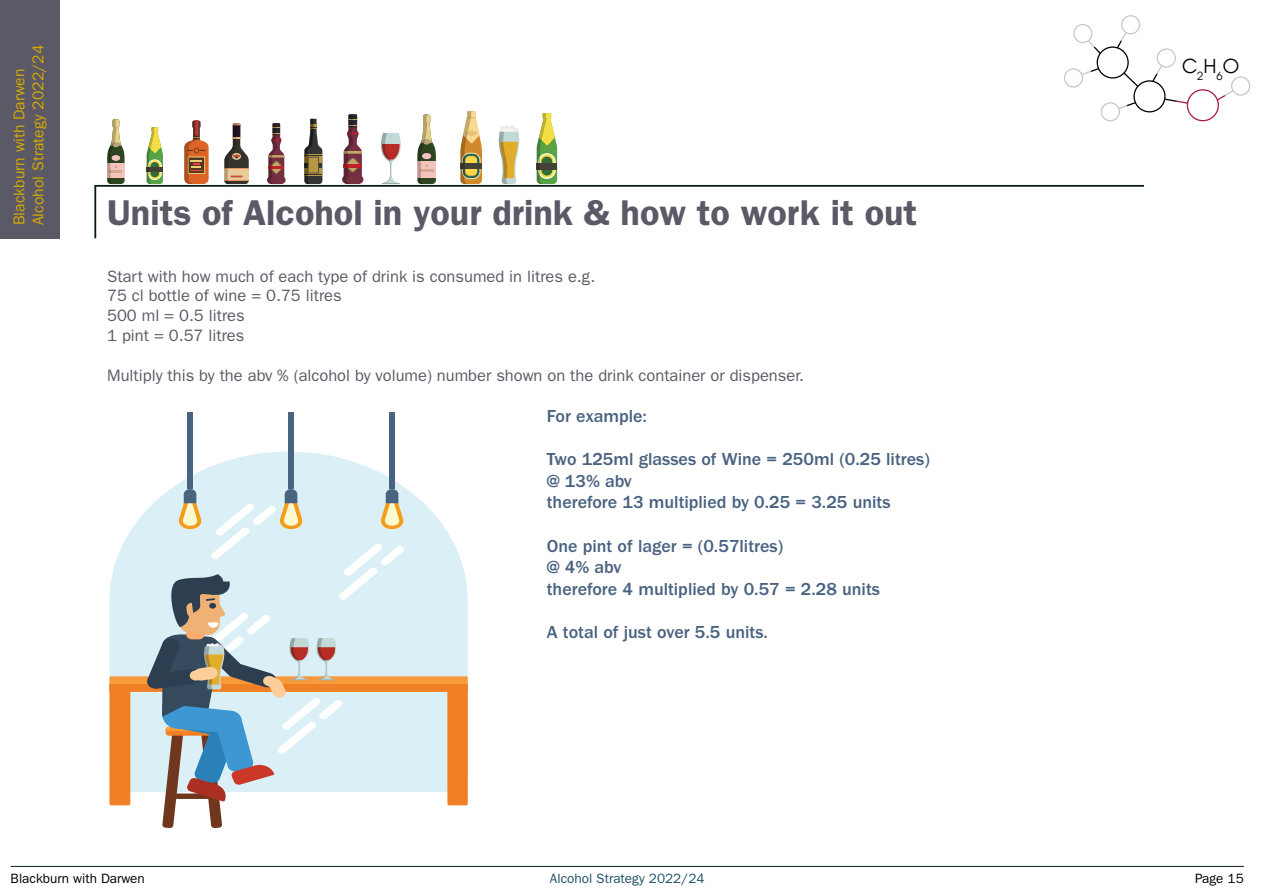
<style>
.page{position:relative;width:1263px;height:893px;background:#fff}
.page>*{position:absolute;margin:0;border:0;box-sizing:border-box;transform-origin:0 0}
.t1{font:600 36px "ITC Franklin Gothic Std";color:#5b5966}
.t2{font:21px "Avignon";color:#000}
.t3{font:500 18px/21.6px "ITC Franklin Gothic Std";color:#496280}
.t4{font:16.5px/19.8px "ITC Franklin Gothic Std";color:#5b5966}
.t5{font:15.75px/18.9px "ITC Franklin Gothic Std";color:#d7a900}
.t6{font:13.5px "ITC Franklin Gothic Std";color:#000}
.t7{font:13.5px "ITC Franklin Gothic Std";color:#1f5067}
</style>
<div class="page">
<hr style="left:11px;top:866px;width:1233px;height:1px;background:#081b1d">
<div style="left:1096px;top:46px;width:33px;height:33px;border:1px solid #000;border-radius:50%"></div>
<div style="left:1187px;top:89px;width:32px;height:32px;border:1px solid #a51d42;border-radius:50%"></div>
<div style="left:1121px;top:15px;width:19px;height:19px;border:1px solid #c7c8c8;border-radius:50%"></div>
<div style="left:1231px;top:76px;width:19px;height:20px;border:1px solid #c7c8c8;border-radius:50%"></div>
<div style="left:1073px;top:24px;width:19px;height:19px;border:1px solid #c7c8c8;border-radius:50%"></div>
<div style="left:1064px;top:68px;width:19px;height:20px;border:1px solid #c7c8c8;border-radius:50%"></div>
<div style="left:1133px;top:80px;width:32px;height:32px;border:1px solid #000;border-radius:50%"></div>
<div style="left:1157px;top:48px;width:19px;height:20px;border:1px solid #c7c8c8;border-radius:50%"></div>
<div style="left:1101px;top:102px;width:19px;height:19px;border:1px solid #c7c8c8;border-radius:50%"></div>
<svg style="left:1122px;top:71px;width:18px;height:17px"></svg>
<svg style="left:1163px;top:98px;width:26px;height:7px"></svg>
<svg style="left:1151px;top:64px;width:12px;height:19px"></svg>
<svg style="left:1115px;top:31px;width:12px;height:19px"></svg>
<svg style="left:1117px;top:101px;width:20px;height:9px"></svg>
<svg style="left:1080px;top:67px;width:20px;height:9px"></svg>
<svg style="left:1086px;top:39px;width:16px;height:16px"></svg>
<svg style="left:1216px;top:89px;width:19px;height:13px"></svg>
<div style="left:0;top:0;width:60px;height:238px;background:#5b5966"></div>
<svg style="left:94px;top:184px;width:1050px;height:55px"></svg>
<svg style="left:267px;top:123px;width:19px;height:61px"></svg>
<svg style="left:304px;top:119px;width:18px;height:65px"></svg>
<svg style="left:184px;top:120px;width:25px;height:64px"></svg>
<svg style="left:224px;top:124px;width:25px;height:60px"></svg>
<svg style="left:107px;top:119px;width:18px;height:65px"></svg>
<svg style="left:460px;top:111px;width:22px;height:73px"></svg>
<svg style="left:147px;top:127px;width:16px;height:57px"></svg>
<svg style="left:342px;top:114px;width:22px;height:70px"></svg>
<svg style="left:417px;top:114px;width:19px;height:70px"></svg>
<svg style="left:537px;top:113px;width:20px;height:71px"></svg>
<svg style="left:381px;top:133px;width:20px;height:51px"></svg>
<svg style="left:498px;top:125px;width:22px;height:59px"></svg>
<svg style="left:109px;top:451px;width:359px;height:341px;fill:#daf0f6"></svg>
<div style="left:109px;top:676px;width:359px;height:16px;background:#f8993a;border-radius:2px"></div>
<div style="left:109px;top:684px;width:359px;height:8px;background:#f17f25"></div>
<div style="left:109px;top:684px;width:21px;height:121px;background:#f17f25;border-radius:2px"></div>
<div style="left:447px;top:684px;width:21px;height:121px;background:#f17f25;border-radius:2px"></div>
<div style="left:187px;top:412px;width:6px;height:77px;background:#486480"></div>
<div style="left:288px;top:412px;width:6px;height:77px;background:#486480"></div>
<div style="left:389px;top:412px;width:6px;height:77px;background:#486480"></div>
<svg style="left:147px;top:489px;width:257px;height:339px"></svg>
<p class="t5" style="left:10px;top:225px;width:182px;rotate:-90deg">Blackburn with Darwen<br>Alcohol Strategy 2022/24</p>
<h1 class="t1" style="left:107px;top:191px;width:811px">Units of Alcohol in your drink &amp; how to work it out</h1>
<p class="t4" style="left:107px;top:266px;width:490px">Start with how much of each type of drink is consumed in litres e.g.<br>75 cl bottle of wine = 0.75 litres<br>500 ml = 0.5 litres<br>1 pint = 0.57 litres</p>
<p class="t4" style="left:107px;top:365px;width:698px">Multiply this by the abv % (alcohol by volume) number shown on the drink container or dispenser.</p>
<p class="t3" style="left:547px;top:405px;width:102px">For example:</p>
<p class="t3" style="left:547px;top:449px;width:385px">Two 125ml glasses of Wine = 250ml (0.25 litres) @ 13% abv<br>therefore 13 multiplied by 0.25 = 3.25 units</p>
<p class="t3" style="left:547px;top:535px;width:335px">One pint of lager = (0.57litres)<br>@ 4% abv<br>therefore 4 multiplied by 0.57 = 2.28 units</p>
<p class="t3" style="left:547px;top:621px;width:223px">A total of just over 5.5 units.</p>
<p class="t2" style="left:1182px;top:50px;width:59px">C<sub>2</sub>H<sub>6</sub>O</p>
<p class="t6" style="left:11px;top:871px;width:136px">Blackburn with Darwen</p>
<p class="t7" style="left:550px;top:871px;width:156px">Alcohol Strategy 2022/24</p>
<p class="t6" style="left:1195px;top:871px;width:50px">Page 15</p>
</div>
